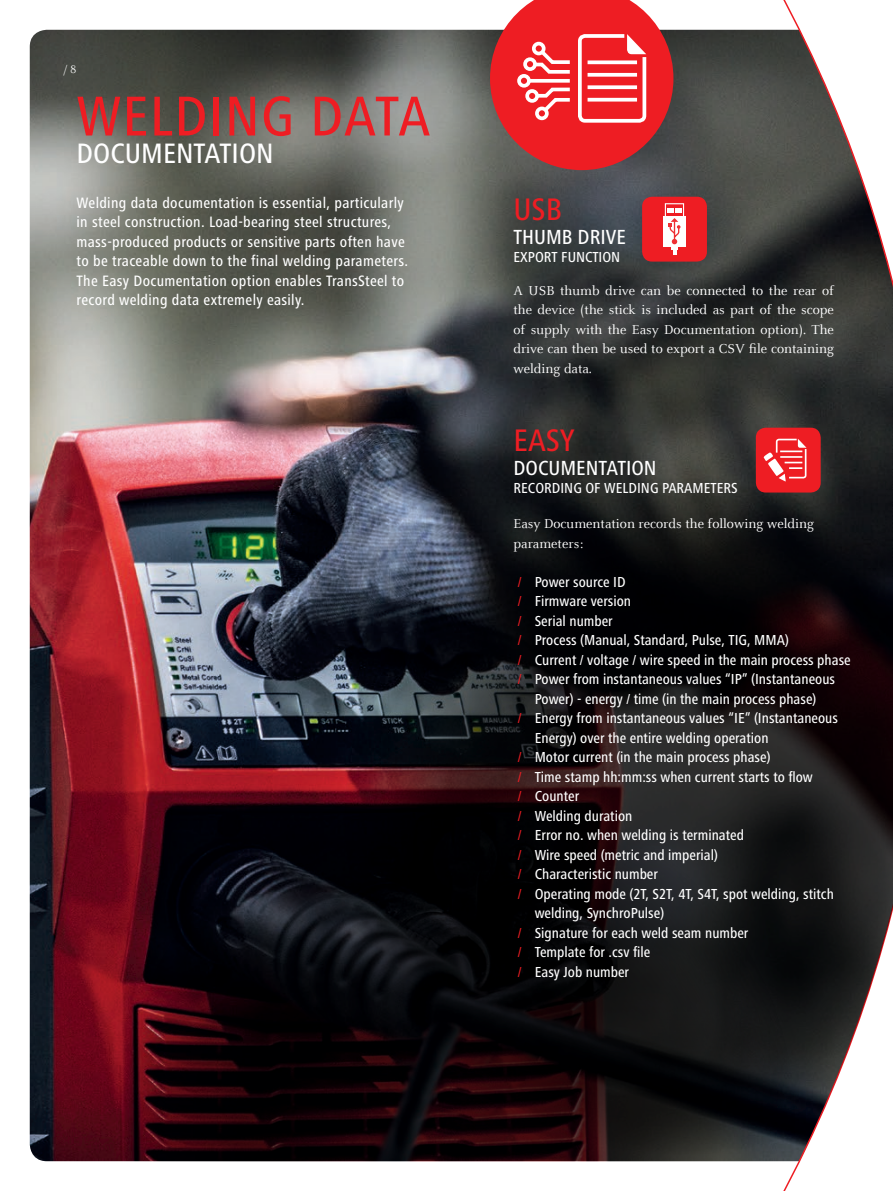
<style>
.page{position:relative;width:893px;height:1191px;background:#fff}
.page>*{position:absolute;margin:0;border:0;box-sizing:border-box;transform-origin:0 0}
.t1{font:500 condensed 58.05px "Frutiger Next LTW1 G";letter-spacing:.02em;color:#ee1d23}
.t2{font:500 condensed 32.25px "Frutiger Next LTW1 G";color:#ee1d23}
.t3{font:500 condensed 29.1px "Frutiger Next LTW1 G";color:#fff}
.t4{font:500 condensed 21.15px "Frutiger Next LTW1 G";color:#fff}
.t5{font:500 condensed 15.6px/19.5px "Frutiger Next LTW1 G";letter-spacing:.02em;color:#fff}
.t6{font:500 condensed 15px "Frutiger Next LTW1 G";color:#fff}
.t7{font:14.25px/19.5px "Celeste Offc Pro";color:#fff;text-align:justify}
.t8{font:12px "Celeste Offc Pro";color:#fff}
.s1{color:#ee1d23}
</style>
<div class="page">
<img style="left:30px;top:0;width:863px;height:1191px">
<svg style="left:344px;top:478px;width:549px;height:677px;background:#252327"></svg>
<svg style="left:119px;top:784px;width:676px;height:377px;background:#160b0e"></svg>
<svg style="left:490px;top:0;width:183px;height:170px;background:#dc4448"></svg>
<div style="left:642px;top:197px;width:65px;height:64px;background:#ee1d23;border-radius:10px"></div>
<div style="left:665px;top:203px;width:19px;height:15px;border:1px solid #fff"></div>
<div style="left:663px;top:216px;width:23px;height:30px;background:#fff"></div>
<svg style="left:668px;top:218px;width:12px;height:37px"></svg>
<svg style="left:667px;top:208px;width:14px;height:4px"></svg>
<div style="left:756px;top:428px;width:65px;height:64px;background:#ee1d23;border-radius:10px"></div>
<svg style="left:764px;top:438px;width:43px;height:43px"></svg>
<p class="t8" style="left:64px;top:61px;width:14px">/ 8</p>
<h1 class="t1" style="left:77px;top:83px;width:355px">WELDING DATA</h1>
<h3 class="t3" style="left:77px;top:137px;width:179px">DOCU MENTATION</h3>
<p class="t5" style="left:77px;top:193px;width:333px">Welding data documentation is essential, particularly in steel construction. Load-bearing steel structures, mass-produced products or sensitive parts often have to be traceable down to the final welding parameters.<br>The Easy Documentation option enables TransSteel to record welding data extremely easily.</p>
<h2 class="t2" style="left:513px;top:191px;width:50px">US B</h2>
<h3 class="t4" style="left:513px;top:225px;width:111px">THU MB DRIVE</h3>
<p class="t6" style="left:513px;top:248px;width:63px">EXPO RT FUNCT</p>
<p class="t6" style="left:599px;top:248px;width:13px">ION</p>
<p class="t7" style="left:513px;top:280px;width:322px">A USB thumb drive can be connected to the rear of the device (the stick is included as part of the scope of supply with the Easy Documentation option). The drive can then be used to export a CSV file containing welding data.</p>
<h2 class="t2" style="left:513px;top:422px;width:47px">EASY</h2>
<h3 class="t4" style="left:513px;top:456px;width:131px">DOCU MENTATION</h3>
<p class="t6" style="left:513px;top:479px;width:224px">RECORDING OF WELDING PARAMETERS</p>
<p class="t7" style="left:513px;top:513px;width:302px">Easy Documentation records the following welding parameters:</p>
<p class="t6" style="left:518px;top:573px;width:109px"><span class="s1">/</span> Power source ID</p>
<p class="t6" style="left:518px;top:592px;width:115px"><span class="s1">/</span> Firmware version</p>
<p class="t6" style="left:518px;top:612px;width:97px"><span class="s1">/</span> Serial number</p>
<p class="t6" style="left:518px;top:631px;width:273px"><span class="s1">/</span> Process (Manual, Standard, Pulse, TIG, MMA)</p>
<p class="t6" style="left:518px;top:651px;width:334px"><span class="s1">/</span> Current / voltage / wire speed in the main process phase</p>
<p class="t6" style="left:518px;top:670px;width:319px"><span class="s1">/</span> Power from instantaneous values “IP” (Instantaneous</p>
<p class="t6" style="left:535px;top:690px;width:283px">Power) - energy / time (in the main process phase)</p>
<p class="t6" style="left:518px;top:709px;width:322px"><span class="s1">/</span> Energy from instantaneous values “IE” (Instantaneous</p>
<p class="t6" style="left:535px;top:729px;width:235px">Energy) over the entire welding operation</p>
<p class="t6" style="left:518px;top:748px;width:254px"><span class="s1">/</span> Motor current (in the main process phase)</p>
<p class="t6" style="left:518px;top:768px;width:297px"><span class="s1">/</span> Time stamp hh:mm:ss when current starts to flow</p>
<p class="t6" style="left:518px;top:787px;width:63px"><span class="s1">/</span> Counter</p>
<p class="t6" style="left:518px;top:807px;width:116px"><span class="s1">/</span> Welding duration</p>
<p class="t6" style="left:518px;top:826px;width:228px"><span class="s1">/</span> Error no. when welding is terminated</p>
<p class="t6" style="left:518px;top:846px;width:202px"><span class="s1">/</span> Wire speed (metric and imperial)</p>
<p class="t6" style="left:518px;top:865px;width:142px"><span class="s1">/</span> Characteristic number</p>
<p class="t6" style="left:518px;top:885px;width:318px"><span class="s1">/</span> Operating mode (2T, S2T, 4T, S4T, spot welding, stitch</p>
<p class="t6" style="left:535px;top:904px;width:131px">welding, SynchroPulse)</p>
<p class="t6" style="left:518px;top:924px;width:232px"><span class="s1">/</span> Signature for each weld seam number</p>
<p class="t6" style="left:518px;top:943px;width:134px"><span class="s1">/</span> Template for .csv file</p>
<p class="t6" style="left:518px;top:963px;width:113px"><span class="s1">/</span> Easy Job number</p>
</div>
